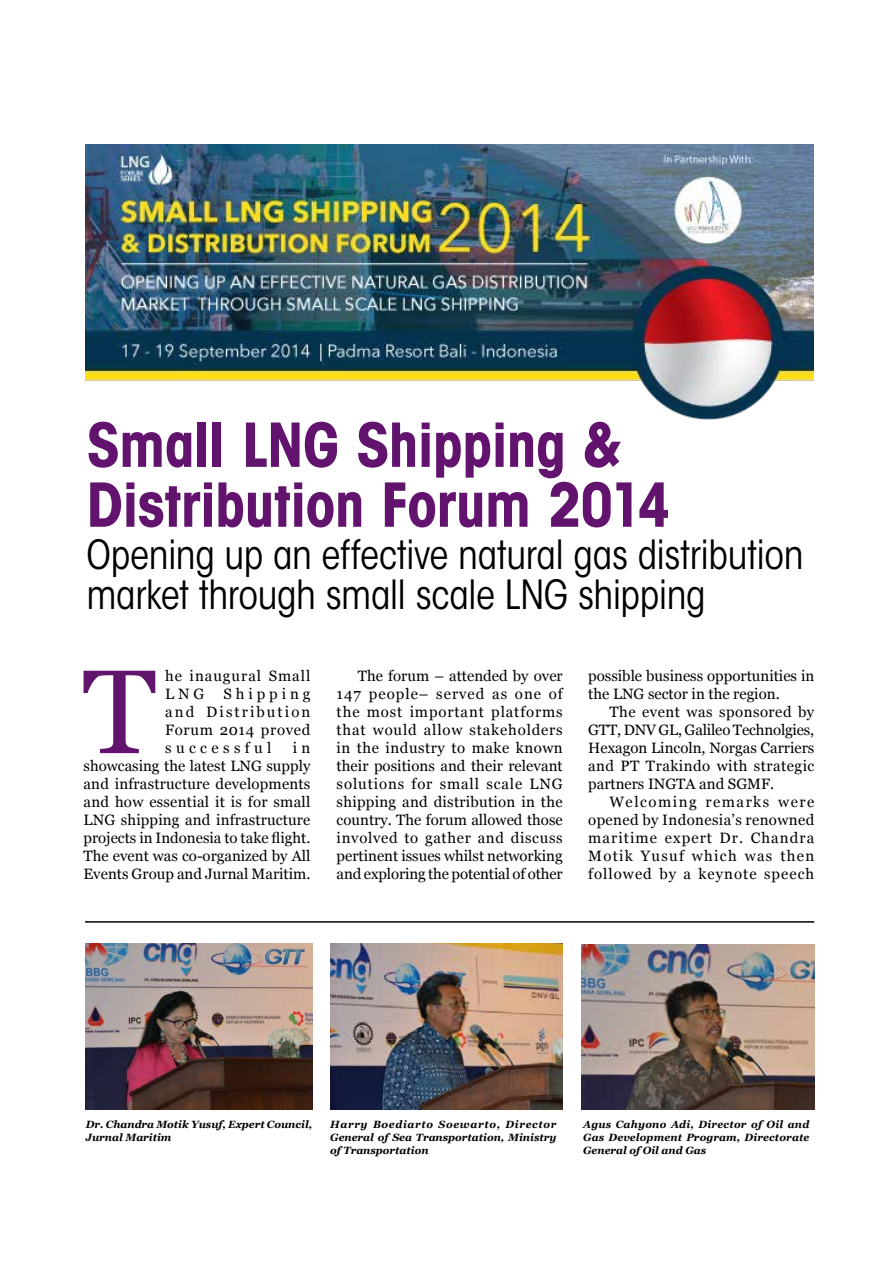
<style>
.page{position:relative;width:893px;height:1263px;background:#fff}
.page>*{position:absolute;margin:0;border:0;box-sizing:border-box;transform-origin:0 0}
.t1{font:118.95px "Georgia";color:#62136d}
.t2{font:700 condensed 59.85px/59.8px "ITC Avant Garde Std";letter-spacing:-.015em;color:#62136d}
.t3{font:condensed 39.9px/39.9px "ITC Avant Garde Std";letter-spacing:-.01em;color:#000}
.t4{font:15px/18px "Georgia";color:#000;text-align:justify}
.t5{font:15px/18px "Georgia";letter-spacing:.065em;color:#000}
.t6{font:italic 700 10.5px/12.6px "Georgia";color:#000;text-align:justify}
</style>
<div class="page">
<img style="left:85px;top:144px;width:728px;height:276px">
<img style="left:582px;top:944px;width:232px;height:165px">
<hr style="left:85px;top:921px;width:729px;height:2px;background:#000">
<img style="left:86px;top:944px;width:226px;height:165px">
<img style="left:330px;top:944px;width:233px;height:165px">
<h2 class="t2" style="left:87px;top:414px;width:586px">Small LNG Shipping &amp;<br>Distribution Forum 2014</h2>
<h3 class="t3" style="left:87px;top:535px;width:719px">Opening up an effective natural gas distribution market through small scale LNG shipping</h3>
<h1 class="t1" style="left:83px;top:625px;width:75px">T</h1>
<p class="t5" style="left:165px;top:666px;width:147px">he inaugural Small<br>LNG</p>
<p class="t4" style="left:165px;top:684px;width:147px;text-indent:58px">Shipping and Distribution Forum 2014 proved successful</p>
<p class="t4" style="left:84px;top:738px;width:228px;text-indent:209px">i n showcasing the latest LNG supply and infrastructure developments and how essential it is for small LNG shipping and infrastructure projects in Indonesia to take flight.<br>The event was co-organized by All Events Group and Jurnal Maritim.</p>
<p class="t4" style="left:337px;top:666px;width:228px;text-indent:21px">The forum – attended by over 147 people– served as one of the most important platforms that would allow stakeholders in the industry to make known their positions and their relevant solutions for small scale LNG shipping and distribution in the country. The forum allowed those involved to gather and discuss pertinent issues whilst networking and exploring the potential of other</p>
<p class="t4" style="left:588px;top:666px;width:228px">possible business opportunities in the LNG sector in the region.</p>
<p class="t4" style="left:588px;top:702px;width:228px;text-indent:21px">The event was sponsored by GTT, DNV GL, Galileo Technolgies, Hexagon Lincoln, Norgas Carriers and PT Trakindo with strategic partners INGTA and SGMF.</p>
<p class="t4" style="left:588px;top:792px;width:228px;text-indent:21px">Welcoming remarks were opened by Indonesia’s renowned maritime expert Dr. Chandra Motik Yusuf which was then followed by a keynote speech</p>
<p class="t6" style="left:86px;top:1118px;width:228px">Dr. Chandra Motik Yusuf, Expert Council,<br>Jurnal Maritim</p>
<p class="t6" style="left:330px;top:1118px;width:228px">Harry Boediarto Soewarto, Director General of Sea Transportation, Ministry of Transportation</p>
<p class="t6" style="left:583px;top:1118px;width:228px">Agus Cahyono Adi, Director of Oil and Gas Development Program, Directorate General of Oil and Gas</p>
</div>
